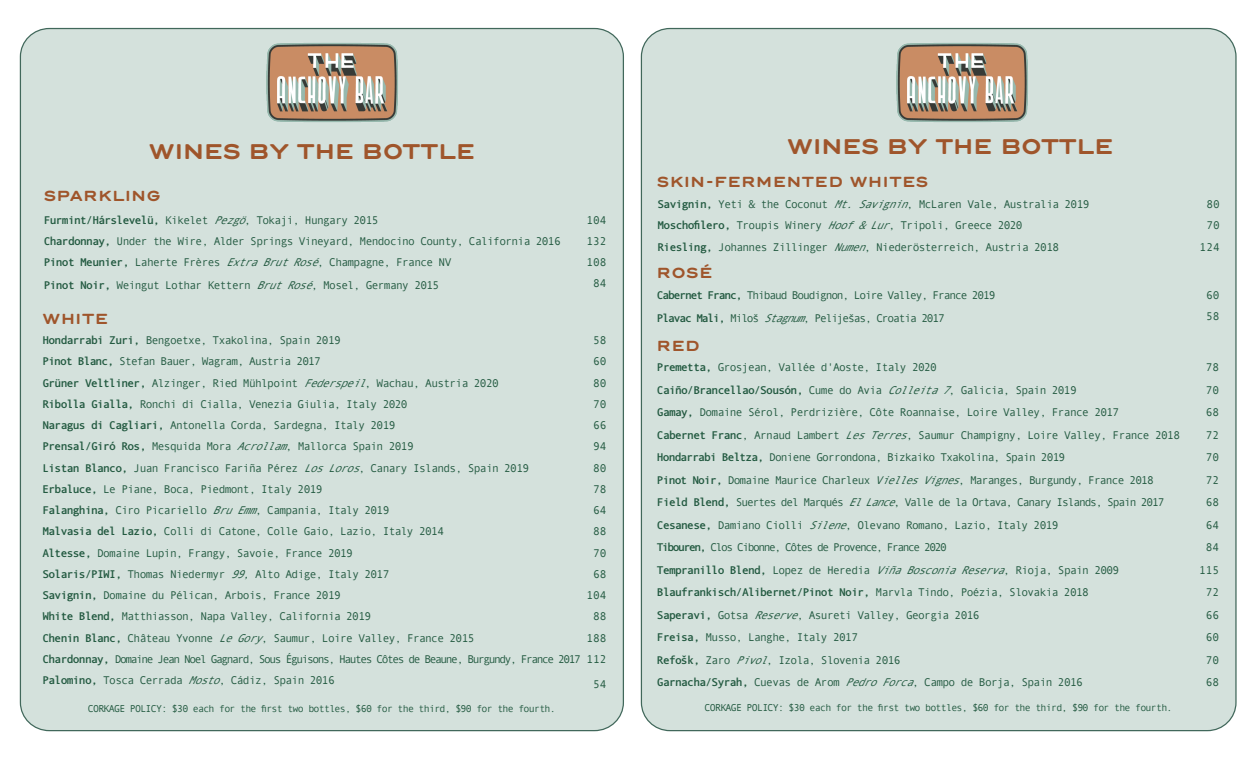
<style>
.page{position:relative;width:1260px;height:765px;background:#fff}
.page>*{position:absolute;margin:0;border:0;box-sizing:border-box;transform-origin:0 0}
.t1{font:700 20px "Trio Grotesk";color:#9f552b}
.t2{font:700 13.75px "Trio Grotesk";letter-spacing:.05em;color:#9f552b}
.t3{font:11.25px "Andale Mono";letter-spacing:-.06em;color:#235a41}
.t4{font:11.25px "Andale Mono";letter-spacing:-.1em;color:#235a41}
.t5{font:11.25px "Andale Mono";letter-spacing:-.125em;color:#235a41}
.t6{font:700 11.25px "Andale Mono MT Std";letter-spacing:-.06em;color:#235a41}
.t7{font:10px "Andale Mono";letter-spacing:-.075em;color:#235a41}
.s1{font-family:"Andale Mono MT Std";font-weight:700}
.s2{font-style:italic}
.s3{font-family:"Andale Mono";font-weight:400}
</style>
<div class="page">
<div style="left:641px;top:29px;width:595px;height:702px;background:#d4e1dc;border-radius:28px"></div>
<div style="left:20px;top:29px;width:603px;height:702px;background:#d4e1dc;border-radius:29px"></div>
<img style="left:266px;top:43px;width:132px;height:79px">
<img style="left:896px;top:43px;width:132px;height:79px">
<p class="t1" style="left:149px;top:139px;width:328px">WINES BY THE BOTTLE</p>
<p class="t1" style="left:787px;top:134px;width:328px">WINES BY THE BOTTLE</p>
<p class="t2" style="left:44px;top:188px;width:118px">SPARKLING</p>
<p class="t3" style="left:44px;top:212px;width:336px"><span class="s1">Furmint/Hárslevelü,</span> Kikelet <span class="s2">Pezgö</span>, Tokaji, Hungary 2015</p>
<p class="t3" style="left:44px;top:234px;width:519px"><span class="s1">Chardonnay,</span> Under the Wire, Alder Springs Vineyard, Mendocino County, California 2016</p>
<p class="t3" style="left:44px;top:255px;width:409px"><span class="s1">Pinot Meunier,</span> Laherte Frères <span class="s2">ExtraBrutRosé</span>, Champagne, France NV</p>
<p class="t3" style="left:44px;top:277px;width:397px"><span class="s1">Pinot Noir,</span> Weingut Lothar Kettern <span class="s2">BrutRosé</span>, Mosel, Germany 2015</p>
<p class="t3" style="left:586px;top:212px;width:22px">104</p>
<p class="t3" style="left:586px;top:234px;width:22px">132</p>
<p class="t3" style="left:586px;top:255px;width:22px">108</p>
<p class="t3" style="left:593px;top:276px;width:15px">84</p>
<p class="t2" style="left:42px;top:310px;width:67px">WHITE</p>
<p class="t3" style="left:42px;top:333px;width:300px"><span class="s1">Hondarrabi Zuri,</span> Bengoetxe, Txakolina, Spain 2019</p>
<p class="t3" style="left:42px;top:354px;width:280px"><span class="s1">Pinot Blanc,</span> Stefan Bauer, Wagram, Austria 2017</p>
<p class="t3" style="left:42px;top:376px;width:458px"><span class="s1">Grüner Veltliner,</span> Alzinger, Ried Mühlpoint <span class="s2">Federspeil</span>, Wachau, Austria 2020</p>
<p class="t3" style="left:42px;top:397px;width:367px"><span class="s1">Ribolla Gialla,</span> Ronchi di Cialla, Venezia Giulia, Italy 2020</p>
<p class="t3" style="left:42px;top:418px;width:355px"><span class="s1">Naragus di Cagliari,</span> Antonella Corda, Sardegna, Italy 2019</p>
<p class="t3" style="left:42px;top:439px;width:373px"><span class="s1">Prensal/Giró Ros,</span> Mesquida Mora <span class="s2">Acrollam</span>, Mallorca Spain 2019</p>
<p class="t3" style="left:42px;top:461px;width:488px"><span class="s1">Listan Blanco,</span> Juan Francisco Fariña Pérez <span class="s2">LosLoros</span>, Canary Islands, Spain 2019</p>
<p class="t3" style="left:42px;top:482px;width:282px"><span class="s1">Erbaluce,</span> Le Piane, Boca, Piedmont, Italy 2019</p>
<p class="t3" style="left:42px;top:503px;width:348px"><span class="s1">Falanghina,</span> Ciro Picariello <span class="s2">BruEmm</span>, Campania, Italy 2019</p>
<p class="t3" style="left:42px;top:524px;width:403px"><span class="s1">Malvasia del Lazio,</span> Colli di Catone, Colle Gaio, Lazio, Italy 2014</p>
<p class="t3" style="left:42px;top:546px;width:312px"><span class="s1">Altesse,</span> Domaine Lupin, Frangy, Savoie, France 2019</p>
<p class="t3" style="left:42px;top:567px;width:348px"><span class="s1">Solaris/PIWI,</span> Thomas Niedermyr <span class="s2">99,</span> Alto Adige, Italy 2017</p>
<p class="t3" style="left:42px;top:588px;width:300px"><span class="s1">Savignin,</span> Domaine du Pélican, Arbois, France 2019</p>
<p class="t3" style="left:42px;top:609px;width:330px"><span class="s1">White Blend,</span> Matthiasson, Napa Valley, California 2019</p>
<p class="t3" style="left:42px;top:631px;width:434px"><span class="s1">Chenin Blanc,</span> Château Yvonne <span class="s2">LeGory</span>, Saumur, Loire Valley, France 2015</p>
<p class="t5" style="left:42px;top:652px;width:540px"><span class="s1">Chardonnay,</span> Domaine Jean Noel Gagnard, Sous Éguisons, Hautes Côtes de Beaune, Burgundy, France 2017</p>
<p class="t3" style="left:42px;top:673px;width:294px"><span class="s1">Palomino,</span> Tosca Cerrada <span class="s2">Mosto</span>, Cádiz, Spain 2016</p>
<p class="t3" style="left:593px;top:333px;width:15px">58</p>
<p class="t3" style="left:593px;top:354px;width:15px">60</p>
<p class="t3" style="left:593px;top:376px;width:15px">80</p>
<p class="t3" style="left:593px;top:397px;width:15px">70</p>
<p class="t3" style="left:593px;top:418px;width:15px">66</p>
<p class="t3" style="left:593px;top:439px;width:15px">94</p>
<p class="t3" style="left:593px;top:461px;width:15px">80</p>
<p class="t3" style="left:593px;top:482px;width:15px">78</p>
<p class="t3" style="left:593px;top:503px;width:15px">64</p>
<p class="t3" style="left:593px;top:524px;width:15px">88</p>
<p class="t3" style="left:593px;top:546px;width:15px">70</p>
<p class="t3" style="left:593px;top:567px;width:15px">68</p>
<p class="t3" style="left:586px;top:588px;width:22px">104</p>
<p class="t3" style="left:593px;top:609px;width:15px">88</p>
<p class="t3" style="left:586px;top:631px;width:22px">188</p>
<p class="t3" style="left:586px;top:652px;width:22px">112</p>
<p class="t3" style="left:593px;top:677px;width:15px">54</p>
<p class="t7" style="left:88px;top:702px;width:470px">CORKAGE POLICY: $30 each for the first two bottles, $60 for the third, $90 for the fourth.</p>
<p class="t2" style="left:657px;top:173px;width:273px">SKIN-FERMENTED WHITES</p>
<p class="t3" style="left:658px;top:197px;width:434px"><span class="s1">Savignin,</span> Yeti &amp; the Coconut <span class="s2">Mt.Savignin</span>, McLaren Vale, Australia 2019</p>
<p class="t3" style="left:658px;top:218px;width:367px"><span class="s1">Moschofilero,</span> Troupis Winery <span class="s2">Hoof&amp;Lur</span>, Tripoli, Greece 2020</p>
<p class="t3" style="left:658px;top:239px;width:403px"><span class="s1">Riesling,</span> Johannes Zillinger <span class="s2">Numen</span>, Niederösterreich, Austria 2018</p>
<p class="t2" style="left:657px;top:264px;width:57px">ROSÉ</p>
<p class="t4" style="left:657px;top:288px;width:340px"><span class="s1">Cabernet Franc,</span> Thibaud Boudignon, Loire Valley, France 2019</p>
<p class="t4" style="left:657px;top:310px;width:290px"><span class="s1">Plavac Mali,</span> Miloš <span class="s2">Stagnum</span>, Peliješas, Croatia 2017</p>
<p class="t2" style="left:657px;top:337px;width:44px">RED</p>
<p class="t3" style="left:657px;top:360px;width:282px"><span class="s1">Premetta,</span> Grosjean, Vallée d'Aoste, Italy 2020</p>
<p class="t3" style="left:657px;top:383px;width:421px"><span class="s1">Caiño/Brancellao/Sousón,</span> Cume do Avia <span class="s2">Colleita7</span>, Galicia, Spain 2019</p>
<p class="t3" style="left:657px;top:405px;width:464px"><span class="s1">Gamay,</span> Domaine Sérol, Perdrizière, Côte Roannaise, Loire Valley, France 2017</p>
<p class="t3" style="left:657px;top:428px;width:525px"><span class="s1">Cabernet Franc</span>, Arnaud Lambert <span class="s2">LesTerres</span>, Saumur Champigny, Loire Valley, France 2018</p>
<p class="t3" style="left:657px;top:450px;width:410px"><span class="s1">Hondarrabi Beltza,</span> Doniene Gorrondona, Bizkaiko Txakolina, Spain 2019</p>
<p class="t3" style="left:657px;top:473px;width:499px"><span class="s1">Pinot Noir,</span> Domaine Maurice Charleux <span class="s2">ViellesVignes</span>, Maranges, Burgundy, France 2018</p>
<p class="t4" style="left:657px;top:495px;width:509px"><span class="s1">Field Blend,</span> Suertes del Marqués <span class="s2">ElLance</span>, Valle de la Ortava, Canary Islands, Spain 2017</p>
<p class="t3" style="left:657px;top:518px;width:403px"><span class="s1">Cesanese,</span> Damiano Ciolli <span class="s2">Silene</span>, Olevano Romano, Lazio, Italy 2019</p>
<p class="t5" style="left:657px;top:540px;width:291px"><span class="s1">Tibouren,</span> Clos Cibonne, Côtes de Provence, France 2020</p>
<p class="t3" style="left:657px;top:563px;width:464px"><span class="s1">Tempranillo Blend,</span> Lopez de Heredia <span class="s2">ViñaBosconiaReserva</span>, Rioja, Spain 2009</p>
<p class="t6" style="left:657px;top:586px;width:433px">Blaufrankisch/Alibernet/Pinot Noir, <span class="s3">Marvla Tindo, Poézia, Slovakia 2018</span></p>
<p class="t3" style="left:657px;top:608px;width:324px"><span class="s1">Saperavi,</span> Gotsa <span class="s2">Reserve</span>, Asureti Valley, Georgia 2016</p>
<p class="t3" style="left:657px;top:630px;width:203px"><span class="s1">Freisa,</span> Musso, Langhe, Italy 2017</p>
<p class="t3" style="left:657px;top:653px;width:245px"><span class="s1">Refošk,</span> Zaro <span class="s2">Pivol</span>, Izola, Slovenia 2016</p>
<p class="t3" style="left:657px;top:675px;width:427px"><span class="s1">Garnacha/Syrah,</span> Cuevas de Arom <span class="s2">PedroForca</span>, Campo de Borja, Spain 2016</p>
<p class="t7" style="left:705px;top:701px;width:470px">CORKAGE POLICY: $30 each for the first two bottles, $60 for the third, $90 for the fourth.</p>
<p class="t3" style="left:1206px;top:197px;width:15px">80</p>
<p class="t3" style="left:1206px;top:218px;width:15px">70</p>
<p class="t3" style="left:1200px;top:239px;width:22px">124</p>
<p class="t3" style="left:1206px;top:288px;width:15px">60</p>
<p class="t3" style="left:1206px;top:309px;width:15px">58</p>
<p class="t3" style="left:1206px;top:360px;width:15px">78</p>
<p class="t3" style="left:1206px;top:383px;width:15px">70</p>
<p class="t3" style="left:1206px;top:405px;width:15px">68</p>
<p class="t3" style="left:1206px;top:428px;width:15px">72</p>
<p class="t3" style="left:1206px;top:450px;width:15px">70</p>
<p class="t3" style="left:1206px;top:473px;width:15px">72</p>
<p class="t3" style="left:1206px;top:495px;width:15px">68</p>
<p class="t3" style="left:1206px;top:518px;width:15px">64</p>
<p class="t3" style="left:1206px;top:540px;width:15px">84</p>
<p class="t3" style="left:1199px;top:563px;width:22px">115</p>
<p class="t3" style="left:1206px;top:585px;width:15px">72</p>
<p class="t3" style="left:1206px;top:608px;width:15px">66</p>
<p class="t3" style="left:1206px;top:630px;width:15px">60</p>
<p class="t3" style="left:1206px;top:653px;width:15px">70</p>
<p class="t3" style="left:1206px;top:675px;width:15px">68</p>
</div>
